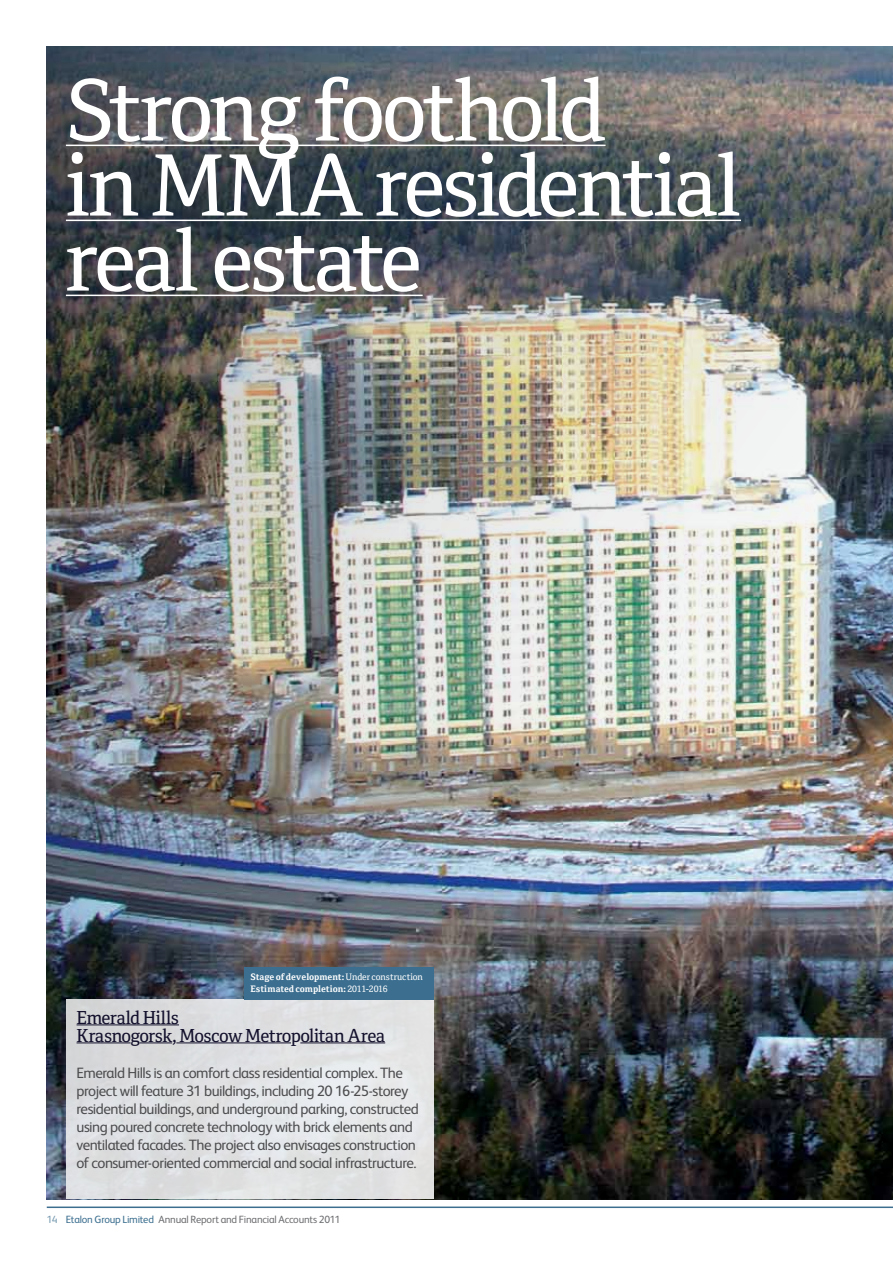
<style>
.page{position:relative;width:893px;height:1263px;background:#fff}
.page>*{position:absolute;margin:0;border:0;box-sizing:border-box;transform-origin:0 0}
.t1{font:84.75px/75px "Cordale";letter-spacing:-.05em;color:#fff}
.t2{font:18px/18px "Cordale";letter-spacing:-.035em;color:#12102c}
.t3{font:15px/18px "FS Albert";letter-spacing:-.035em;color:#4d4d4f}
.t4{font:10.5px "FS Albert";letter-spacing:-.02em;color:#6d6e71}
.t5{font:700 9px/12px "Cordale";letter-spacing:-.01em;color:#fff}
.s1{font-weight:400}
.s2{color:#7699b0}
.s3{color:#3b6e8f}
</style>
<div class="page">
<hr style="left:47px;top:1206px;width:846px;height:2px;background:#3b6e8f">
<img style="left:47px;top:47px;width:846px;height:1152px">
<hr style="left:66px;top:145px;width:540px;height:1px;background:#fff">
<hr style="left:66px;top:220px;width:675px;height:1px;background:#fff">
<hr style="left:66px;top:295px;width:357px;height:1px;background:#fff">
<hr style="left:77px;top:1024px;width:102px;height:1px;background:#12102c">
<hr style="left:77px;top:1042px;width:54px;height:1px;background:#12102c">
<hr style="left:140px;top:1042px;width:32px;height:1px;background:#12102c">
<hr style="left:176px;top:1042px;width:115px;height:1px;background:#12102c">
<hr style="left:300px;top:1042px;width:85px;height:1px;background:#12102c">
<div style="left:244px;top:967px;width:189px;height:32px;background:#3b6e8f"></div>
<h1 class="t1" style="left:66px;top:74px;width:676px">Strong foothold<br>in MMA residential real estate</h1>
<p class="t5" style="left:250px;top:971px;width:174px">Stage of development: <span class="s1">Under construction<br></span>Estimated completion: <span class="s1">2011-2016</span></p>
<p class="t2" style="left:77px;top:1008px;width:310px">Emerald Hills<br>Krasnogorsk, Moscow Metropolitan Area</p>
<p class="t3" style="left:77px;top:1063px;width:344px">Emerald Hills is an comfort class residential complex. The project will feature 31 buildings, including 20 16-25-storey residential buildings, and underground parking, constructed using poured concrete technology with brick elements and ventilated facades. The project also envisages construction of consumer-oriented commercial and social infrastructure.</p>
<p class="t4" style="left:47px;top:1213px;width:295px"><span class="s2">14</span> <span class="s3">Etalon Group Limited</span> Annual Report and Financial Accounts 2011</p>
</div>
